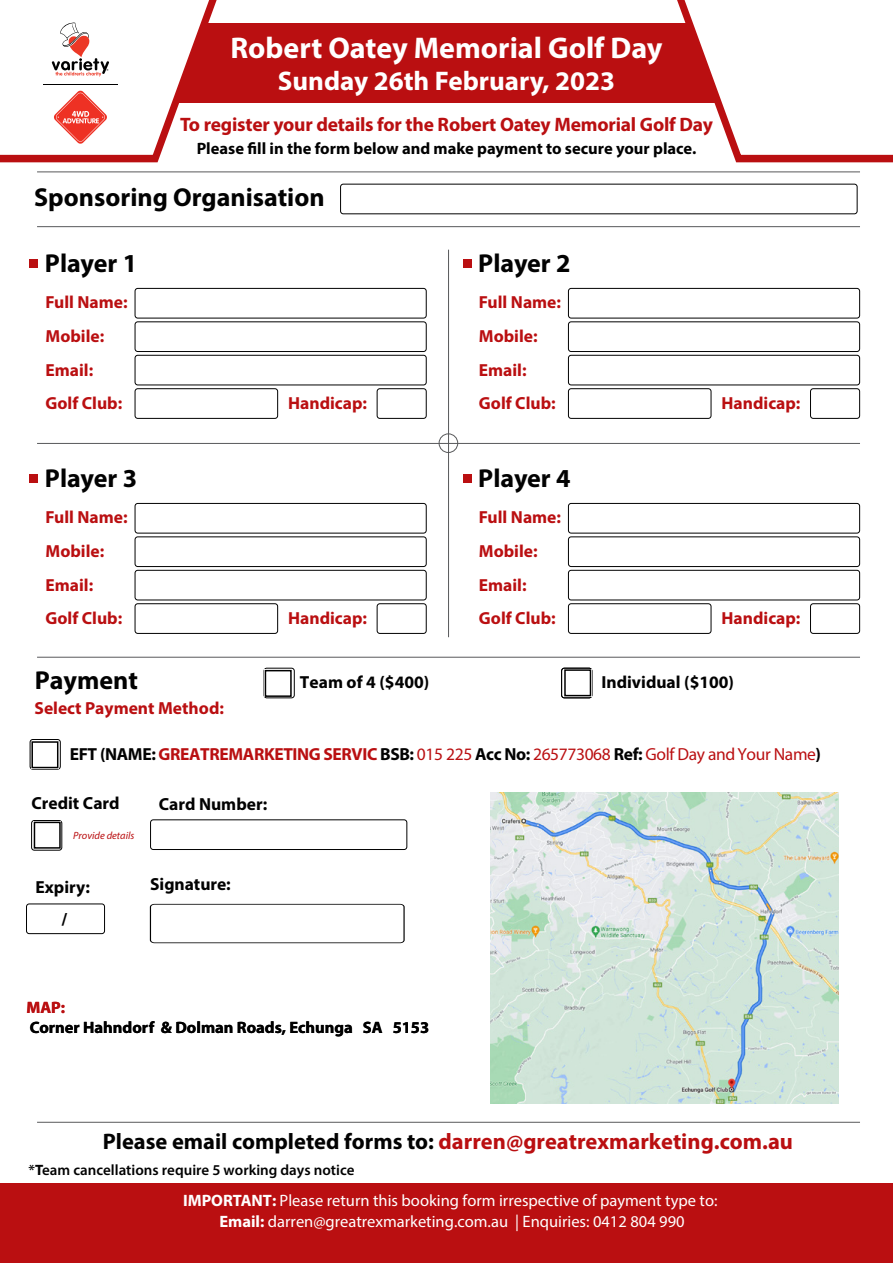
<style>
.page{position:relative;width:893px;height:1263px;background:#fff}
.page>*{position:absolute;margin:0;border:0;box-sizing:border-box;transform-origin:0 0}
.t1{font:700 30px "Myriad Pro";color:#fff}
.t2{font:700 27px "Myriad Pro";color:#fff}
.t3{font:700 25.95px "Myriad Pro";color:#020202}
.t4{font:700 22.5px "Myriad Pro";color:#ba0f11}
.t5{font:700 19.5px "Myriad Pro";letter-spacing:-.01em;color:#ba0f11}
.t6{font:700 18px "Myriad Pro";color:#ba0f11}
.t7{font:700 17.55px/33.6px "Myriad Pro";color:#ba0f11}
.t8{font:17.55px "Myriad Pro";letter-spacing:-.02em;color:#ba0f11}
.t9{font:700 17.55px/32.8px "Myriad Pro";color:#020202;text-align:center}
.t10{font:16.5px/20.2px "Myriad Pro";color:#fff;text-align:center}
.t11{font:700 16.5px "Myriad Pro";color:#000}
.t12{font:700 16.5px "Myriad Pro";color:#ba0f11}
.t13{font:600 15px "Myriad Pro";color:#020202}
.t14{font:italic 10.5px "Myriad Pro";color:#ba0f11}
.s1{font-weight:700;color:#020202}
.s2{font-weight:700;color:#b90f11}
.s3{color:#b90f11}
.s4{color:#020202}
.s5{font-weight:700}
</style>
<div class="page">
<div style="left:169px;top:23px;width:555px;height:80px;background:#ba0f11"></div>
<svg style="left:677px;top:0;width:216px;height:163px"></svg>
<div style="left:0;top:1184px;width:893px;height:79px;background:#ba0f11"></div>
<hr style="left:37px;top:443px;width:823px;height:1px;background:#58595b">
<hr style="left:37px;top:657px;width:823px;height:1px;background:#58595b">
<hr style="left:37px;top:1122px;width:823px;height:1px;background:#58595b">
<hr style="left:37px;top:226px;width:823px;height:1px;background:#58595b">
<hr style="left:37px;top:172px;width:823px;height:1px;background:#58595b">
<div style="left:30px;top:259px;width:8px;height:8px;background:#ba0f11"></div>
<div style="left:135px;top:288px;width:292px;height:30px;border:1px solid #020202;border-radius:3px"></div>
<div style="left:340px;top:184px;width:517px;height:30px;border:1px solid #020202;border-radius:3px"></div>
<div style="left:135px;top:321px;width:292px;height:31px;border:1px solid #020202;border-radius:3px"></div>
<div style="left:135px;top:355px;width:292px;height:30px;border:1px solid #020202;border-radius:3px"></div>
<div style="left:135px;top:388px;width:143px;height:31px;border:1px solid #020202;border-radius:3px"></div>
<div style="left:377px;top:388px;width:50px;height:31px;border:1px solid #020202;border-radius:3px"></div>
<div style="left:463px;top:259px;width:8px;height:8px;background:#ba0f11"></div>
<div style="left:568px;top:288px;width:292px;height:30px;border:1px solid #020202;border-radius:3px"></div>
<div style="left:568px;top:321px;width:292px;height:31px;border:1px solid #020202;border-radius:3px"></div>
<div style="left:568px;top:355px;width:292px;height:30px;border:1px solid #020202;border-radius:3px"></div>
<div style="left:568px;top:388px;width:143px;height:31px;border:1px solid #020202;border-radius:3px"></div>
<div style="left:810px;top:388px;width:50px;height:31px;border:1px solid #020202;border-radius:3px"></div>
<div style="left:30px;top:474px;width:8px;height:8px;background:#ba0f11"></div>
<div style="left:135px;top:503px;width:292px;height:30px;border:1px solid #020202;border-radius:3px"></div>
<div style="left:135px;top:536px;width:292px;height:31px;border:1px solid #020202;border-radius:3px"></div>
<div style="left:135px;top:570px;width:292px;height:30px;border:1px solid #020202;border-radius:3px"></div>
<div style="left:150px;top:819px;width:257px;height:31px;border:1px solid #020202;border-radius:3px"></div>
<svg style="left:149px;top:903px;width:256px;height:40px"></svg>
<div style="left:135px;top:603px;width:143px;height:31px;border:1px solid #020202;border-radius:3px"></div>
<div style="left:377px;top:603px;width:50px;height:31px;border:1px solid #020202;border-radius:3px"></div>
<div style="left:264px;top:668px;width:31px;height:30px;border:1px solid #020202;border-radius:3px"></div>
<div style="left:26px;top:903px;width:79px;height:31px;border:1px solid #020202;border-radius:3px"></div>
<div style="left:31px;top:820px;width:31px;height:30px;border:1px solid #020202;border-radius:3px"></div>
<div style="left:30px;top:739px;width:31px;height:30px;border:1px solid #020202;border-radius:3px"></div>
<div style="left:463px;top:474px;width:8px;height:8px;background:#ba0f11"></div>
<div style="left:568px;top:503px;width:292px;height:30px;border:1px solid #020202;border-radius:3px"></div>
<div style="left:568px;top:536px;width:292px;height:31px;border:1px solid #020202;border-radius:3px"></div>
<div style="left:568px;top:570px;width:292px;height:30px;border:1px solid #020202;border-radius:3px"></div>
<div style="left:568px;top:603px;width:143px;height:31px;border:1px solid #020202;border-radius:3px"></div>
<div style="left:810px;top:603px;width:50px;height:31px;border:1px solid #020202;border-radius:3px"></div>
<hr style="left:448px;top:250px;width:1px;height:387px;background:#58595b">
<div style="left:439px;top:433px;width:19px;height:20px;border:1px solid #58595b;border-radius:50%"></div>
<div style="left:561px;top:668px;width:31px;height:30px;border:1px solid #020202;border-radius:3px"></div>
<img style="left:491px;top:792px;width:348px;height:311px">
<div style="left:31px;top:741px;width:27px;height:27px;border:2px solid #000"></div>
<div style="left:34px;top:822px;width:27px;height:27px;border:2px solid #000"></div>
<div style="left:265px;top:670px;width:27px;height:27px;border:2px solid #000"></div>
<div style="left:564px;top:669px;width:27px;height:27px;border:2px solid #000"></div>
<svg style="left:0;top:0;width:217px;height:163px"></svg>
<hr style="left:43px;top:84px;width:75px;height:1px;background:#000">
<h1 class="t1" style="left:230px;top:28px;width:434px">Robert Oatey Memorial Golf Day</h1>
<h2 class="t2" style="left:278px;top:63px;width:338px">Sunday 26th February, 2023</h2>
<p class="t5" style="left:180px;top:112px;width:534px">To register your details for the Robert Oatey Memorial Golf Day</p>
<p class="t11" style="left:197px;top:137px;width:501px">Please fill in the form below and make payment to secure your place.</p>
<h2 class="t2" style="left:288px;top:60px;width:325px">Sunday 6th February, 2022</h2>
<p class="t6" style="left:193px;top:115px;width:507px">To register your details for the Robert Oatey Memorial Golf Day</p>
<p class="t11" style="left:251px;top:139px;width:6px">i</p>
<h3 class="t3" style="left:34px;top:180px;width:292px">Sponsoring Organisation</h3>
<h3 class="t3" style="left:45px;top:247px;width:94px">Player 1</h3>
<p class="t7" style="left:45px;top:285px;width:84px">Full Name:<br>Mobile:<br>Email:<br>Golf Club:</p>
<h3 class="t3" style="left:45px;top:462px;width:94px">Player 3</h3>
<p class="t7" style="left:45px;top:500px;width:84px">Full Name:</p>
<p class="t7" style="left:45px;top:534px;width:78px">Mobile:<br>Email:<br>Golf Club:</p>
<p class="t7" style="left:288px;top:386px;width:80px">Handicap:</p>
<p class="t7" style="left:288px;top:601px;width:80px">Handicap:</p>
<h3 class="t3" style="left:478px;top:247px;width:94px">Player 2</h3>
<p class="t7" style="left:479px;top:285px;width:84px">Full Name:<br>Mobile:<br>Email:<br>Golf Club:</p>
<h3 class="t3" style="left:478px;top:462px;width:94px">Player 4</h3>
<p class="t7" style="left:479px;top:500px;width:84px">Full Name:<br>Mobile:<br>Email:<br>Golf Club:</p>
<p class="t7" style="left:722px;top:386px;width:80px">Handicap:</p>
<p class="t7" style="left:722px;top:601px;width:80px">Handicap:</p>
<h3 class="t3" style="left:35px;top:664px;width:105px">Payment</h3>
<p class="t9" style="left:300px;top:665px;width:131px">Team of 4 ($400)</p>
<p class="t9" style="left:601px;top:665px;width:134px">Individual ($100)</p>
<p class="t7" style="left:35px;top:691px;width:191px">Select Payment Method:</p>
<p class="t8" style="left:70px;top:743px;width:753px"><span class="s1">EFT (NAME:</span> <span class="s2">GREATREMARKETING SERVIC</span> <span class="s1">BSB:</span> 01<span class="s3">5 22</span>5 <span class="s1">Acc No:</span> 265773068 <span class="s1">Ref:</span> Golf Day andYour Name<span class="s1">)</span></p>
<p class="t9" style="left:31px;top:786px;width:90px">Credit Card</p>
<p class="t9" style="left:159px;top:787px;width:110px">Card Number:</p>
<p class="t14" style="left:73px;top:829px;width:63px">Provide details</p>
<p class="t9" style="left:36px;top:870px;width:56px">Expiry: /</p>
<p class="t9" style="left:150px;top:867px;width:82px">Signature:</p>
<p class="t12" style="left:27px;top:997px;width:40px">MAP:</p>
<p class="t11" style="left:30px;top:1016px;width:401px">Corner Hahndorf &amp; Dolman Roads, Echunga SA 5153</p>
<p class="t4" style="left:103px;top:1127px;width:692px"><span class="s4">Please email completed forms to:</span> darren@greatrexmarketing.com.au</p>
<p class="t13" style="left:29px;top:1161px;width:328px">*<span class="s5">T</span>eam cancellations require 5 working days notice</p>
<p class="t10" style="left:183px;top:1190px;width:536px"><span class="s5">IMPORTANT:</span> Please return this booking form irrespective of payment type to:<br><span class="s5">Email:</span> darren@greatrexmarketing.com.au | Enquiries: 0412 804 990</p>
</div>
